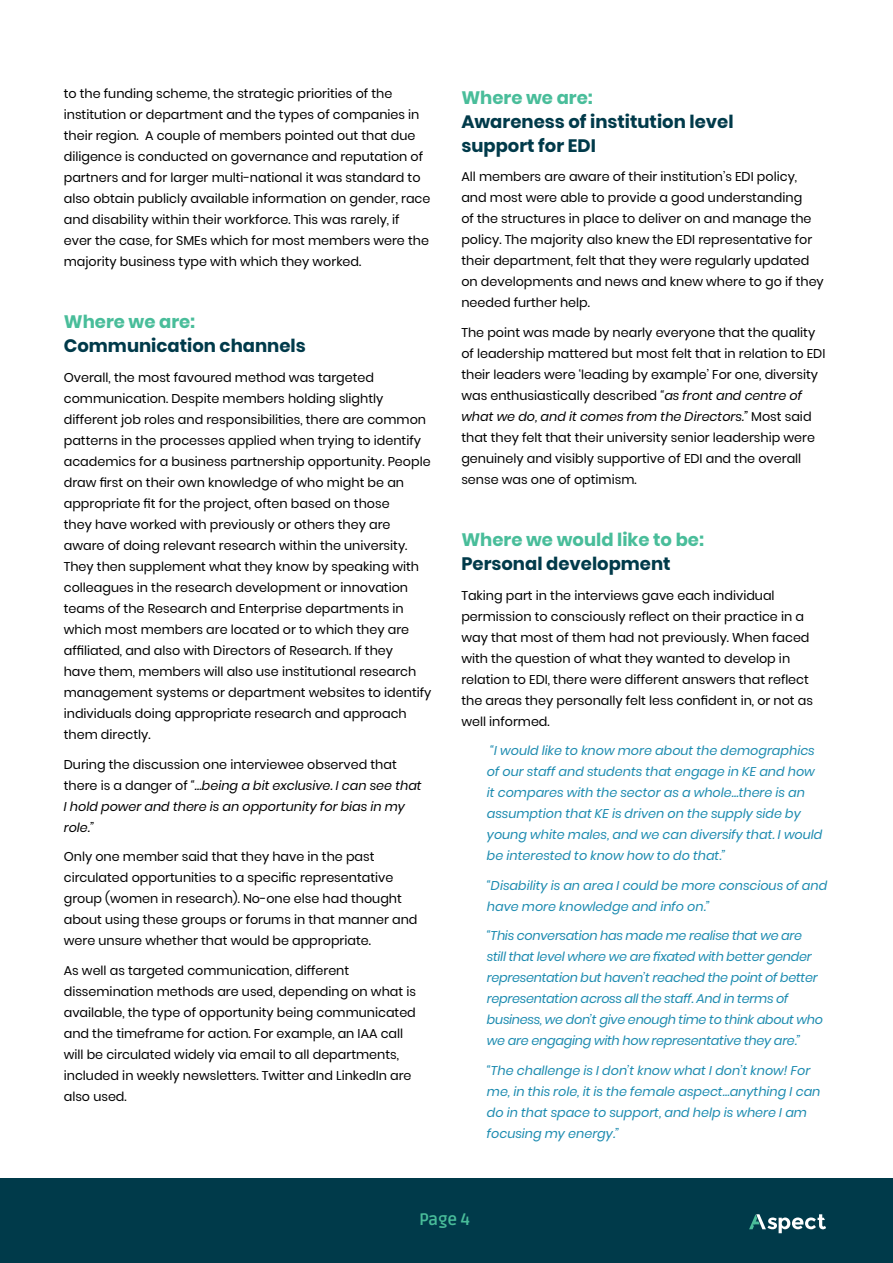
<style>
.page{position:relative;width:893px;height:1263px;background:#fff}
.page>*{position:absolute;margin:0;border:0;box-sizing:border-box;transform-origin:0 0}
.t1{font:700 18px/24px "Poppins";color:#003a4a}
.t2{font:700 18px "Poppins";color:#49bd9a}
.t3{font:700 16.5px "Ruda";color:#49bd9a}
.t4{font:12.75px/21px "Poppins";color:#000}
.t5{font:italic 12.75px/21px "Poppins";color:#1c8bb0}
.t6{font:italic 12.75px/21px "Poppins";letter-spacing:-.02em;color:#1c8bb0}
.t7{font:italic 12.75px/21px "Poppins";color:#000}
.s1{font-style:normal}
.s2{font-style:italic}
</style>
<div class="page">
<div style="left:0;top:1178px;width:893px;height:85px;background:#003a4a"></div>
<svg style="left:749px;top:1214px;width:77px;height:19px"></svg>
<p class="t4" style="left:64px;top:84px;width:368px">to the funding scheme, the strategic priorities of the institution or department and the types of companies in their region. A couple of members pointed out that due diligence is conducted on governance and reputation of partners and for larger multi-national it was standard to also obtain publicly available information on gender, race and disability within their workforce. This was rarely, if ever the case, for SMEs which for most members were the majority business type with which they worked.</p>
<h1 class="t2" style="left:64px;top:312px;width:133px">Where we are:</h1>
<h1 class="t1" style="left:64px;top:334px;width:243px">Communication channels</h1>
<p class="t4" style="left:64px;top:367px;width:369px">Overall, the most favoured method was targeted communication. Despite members holding slightly different job roles and responsibilities, there are common patterns in the processes applied when trying to identify academics for a business partnership opportunity. People draw first on their own knowledge of who might be an appropriate fit for the project, often based on those<br>they have worked with previously or others they are aware of doing relevant research within the university.<br>They then supplement what they know by speaking with colleagues in the research development or innovation teams of the Research and Enterprise departments in which most members are located or to which they are affiliated, and also with Directors of Research. If they<br>have them, members will also use institutional research management systems or department websites to identify individuals doing appropriate research and approach them directly.</p>
<p class="t7" style="left:64px;top:754px;width:359px"><span class="s1">During the discussion one interviewee observed that there is a danger of</span> “…being a bit exclusive. I can see that I hold power and there is an opportunity for bias in my role.”</p>
<p class="t4" style="left:64px;top:846px;width:355px">Only one member said that they have in the past circulated opportunities to a specific representative group (women in research). No-one else had thought about using these groups or forums in that manner and were unsure whether that would be appropriate.</p>
<p class="t4" style="left:64px;top:960px;width:354px">As well as targeted communication, different dissemination methods are used, depending on what is available, the type of opportunity being communicated and the timeframe for action. For example, an IAA call will be circulated widely via email to all departments, included in weekly newsletters. Twitter and LinkedIn are also used.</p>
<h1 class="t2" style="left:461px;top:87px;width:133px">Where we are:</h1>
<h1 class="t1" style="left:461px;top:110px;width:274px">Awareness of institution level support for EDI</h1>
<p class="t4" style="left:461px;top:167px;width:364px">All members are aware of their institution’s EDI policy, and most were able to provide a good understanding<br>of the structures in place to deliver on and manage the policy. The majority also knew the EDI representative for their department, felt that they were regularly updated on developments and news and knew where to go if they needed further help.</p>
<p class="t4" style="left:461px;top:322px;width:366px">The point was made by nearly everyone that the quality of leadership mattered but most felt that in relation to EDI their leaders were ‘leading by example’ For one, diversity was enthusiastically described <span class="s2">“as front and centre of what we do, and it comes from the Directors.”</span> Most said that they felt that their university senior leadership were genuinely and visibly supportive of EDI and the overall sense was one of optimism.</p>
<h1 class="t2" style="left:461px;top:529px;width:244px">Where we would like to be:</h1>
<h1 class="t1" style="left:461px;top:552px;width:211px">Personal development</h1>
<p class="t4" style="left:461px;top:585px;width:353px">Taking part in the interviews gave each individual permission to consciously reflect on their practice in a way that most of them had not previously. When faced with the question of what they wanted to develop in relation to EDI, there were different answers that reflect the areas they personally felt less confident in, or not as well informed.</p>
<p class="t5" style="left:487px;top:740px;width:337px">“I would like to know more about the demographics of our staff and students that engage in KE and how it compares with the sector as a whole…there is an assumption that KE is driven on the supply side by young white males, and we can diversify that. I would be interested to know how to do that.”</p>
<p class="t5" style="left:487px;top:875px;width:342px">“Disability is an area I could be more conscious of and have more knowledge and info on.”</p>
<p class="t6" style="left:487px;top:925px;width:338px">“This conversation has made me realise that we are still that level where we are fixated with better gender representation but haven’t reached the point of better representation across all the staff. And in terms of business, we don’t give enough time to think about who we are engaging with how representative they are.”</p>
<p class="t5" style="left:487px;top:1060px;width:335px">“The challenge is I don’t know what I don’t know! For me, in this role, it is the female aspect…anything I can do in that space to support, and help is where I am focusing my energy.”</p>
<p class="t3" style="left:419px;top:1210px;width:53px">Page 4</p>
</div>
